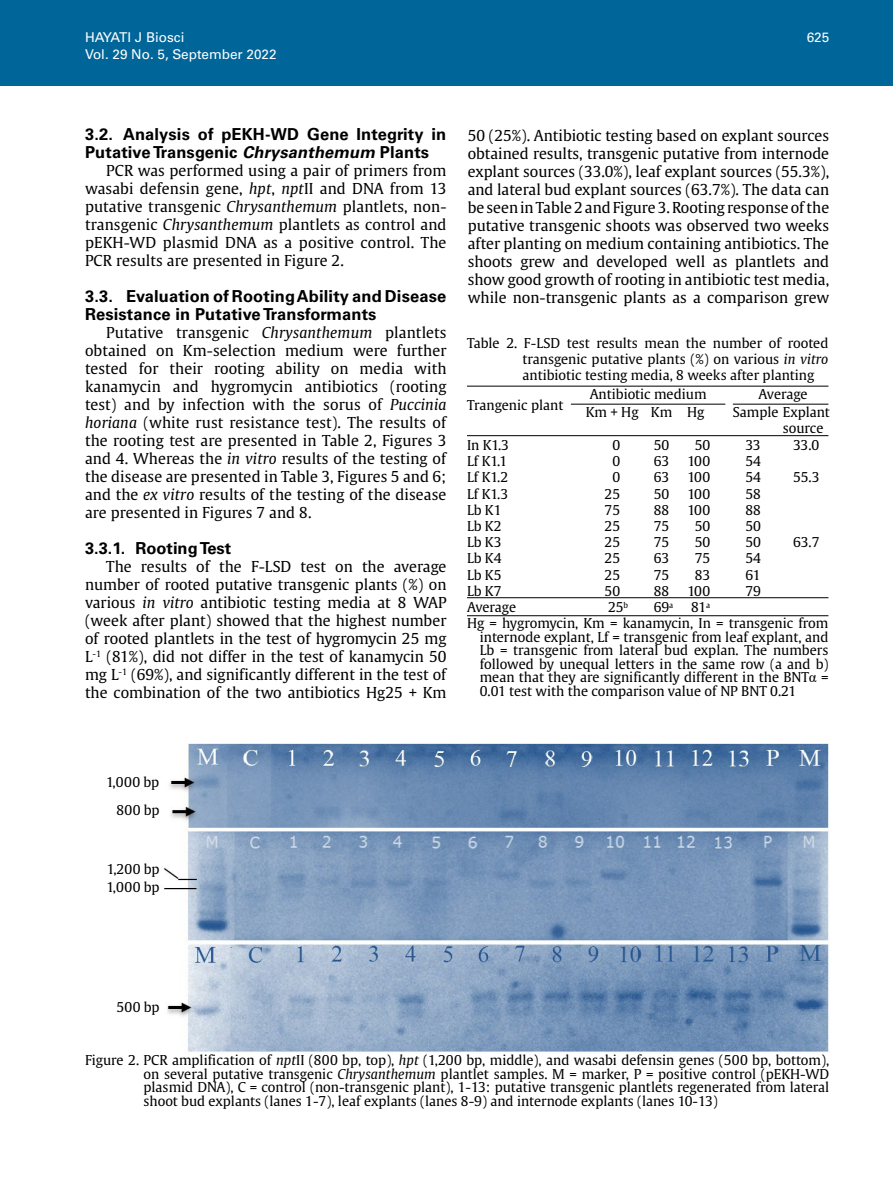
<style>
.page{position:relative;width:893px;height:1191px;background:#fff}
.page>*{position:absolute;margin:0;border:0;box-sizing:border-box;transform-origin:0 0}
.t1{font:700 16.5px/18px "Univers LT Std";letter-spacing:.01em;color:#000}
.t2{font:15px/18px "Gulliver";color:#000;text-align:justify}
.t3{font:13.5px/16.2px "Gulliver";color:#000;text-align:justify}
.t4{font:13.5px "Univers LT Std";color:#fff}
.t5{font:13.5px/18.3px "Gulliver";letter-spacing:.02em;color:#000}
.s1{font-style:italic}
.s2{font-family:"Times New Roman";font-size:15px}
</style>
<div class="page">
<div style="left:0;top:0;width:893px;height:85px;background:#069"></div>
<img style="left:163px;top:743px;width:666px;height:309px">
<hr style="left:467px;top:386px;width:361px;height:1px;background:#000">
<hr style="left:571px;top:404px;width:154px;height:1px;background:#000">
<hr style="left:733px;top:404px;width:95px;height:1px;background:#000">
<hr style="left:467px;top:435px;width:361px;height:1px;background:#000">
<hr style="left:467px;top:597px;width:361px;height:1px;background:#000">
<hr style="left:467px;top:615px;width:361px;height:1px;background:#000">
<p class="t4" style="left:85px;top:30px;width:101px">HAYATI J Biosci</p>
<p class="t4" style="left:807px;top:30px;width:24px">625</p>
<p class="t4" style="left:85px;top:46px;width:193px">Vol. 29 No. 5, September 2022</p>
<p class="t1" style="left:85px;top:126px;width:363px">3.2. Analysis of pEKH-WD Gene Integrity in<br>Putative Transgenic <span class="s1">Chrysanthemum</span> Plants</p>
<p class="t2" style="left:85px;top:162px;width:363px;text-indent:21px">PCR was performed using a pair of primers from wasabi defensin gene, <span class="s1">hpt</span>, <span class="s1">npt</span>II and DNA from 13 putative transgenic <span class="s1">Chrysanthemum</span> plantlets, non&shy;transgenic <span class="s1">Chrysanthemum</span> plantlets as control and pEKH-WD plasmid DNA as a positive control. The PCR results are presented in Figure 2.</p>
<p class="t1" style="left:85px;top:288px;width:363px">3.3. Evaluation of Rooting Ability and Disease<br>Resistance in Putative Transformants</p>
<p class="t2" style="left:85px;top:324px;width:363px;text-indent:21px">Putative transgenic <span class="s1">Chrysanthemum</span> plantlets obtained on Km-selection medium were further tested for their rooting ability on media with kanamycin and hygromycin antibiotics (rooting test) and by infection with the sorus of <span class="s1">Puccinia horiana</span> (white rust resistance test). The results of the rooting test are presented in Table 2, Figures 3 and 4. Whereas the <span class="s1">in vitro</span> results of the testing of the disease are presented in Table 3, Figures 5 and 6; and the <span class="s1">ex vitro</span> results of the testing of the disease are presented in Figures 7 and 8.</p>
<p class="t1" style="left:85px;top:540px;width:148px">3.3.1. Rooting Test</p>
<p class="t2" style="left:85px;top:558px;width:363px;text-indent:21px">The results of the F-LSD test on the average number of rooted putative transgenic plants (%) on various <span class="s1">in vitro</span> antibiotic testing media at 8 WAP (week after plant) showed that the highest number of rooted plantlets in the test of hygromycin 25 mg L<sup>-1</sup> (81%), did not differ in the test of kanamycin 50 mg L<sup>-1</sup> (69%), and significantly different in the test of the combination of the two antibiotics Hg25 + Km</p>
<p class="t2" style="left:468px;top:126px;width:363px">50 (25%). Antibiotic testing based on explant sources obtained results, transgenic putative from internode explant sources (33.0%), leaf explant sources (55.3%), and lateral bud explant sources (63.7%). The data can be seen in Table 2 and Figure 3. Rooting response of the putative transgenic shoots was observed two weeks after planting on medium containing antibiotics. The shoots grew and developed well as plantlets and show good growth of rooting in antibiotic test media, while non-transgenic plants as a comparison grew</p>
<p class="t3" style="left:522px;top:335px;width:307px;text-indent:-55px">Table 2. F-LSD test results mean the number of rooted transgenic putative plants (%) on various <span class="s1">in vitro </span>antibiotic testing media, 8 weeks after planting</p>
<p class="t3" style="left:467px;top:396px;width:98px">Trangenic plant</p>
<p class="t3" style="left:467px;top:437px;width:44px;text-align:left">In K1.3<br>Lf K1.1<br>Lf K1.2<br>Lf K1.3<br>Lb K1<br>Lb K2<br>Lb K3<br>Lb K4<br>Lb K5<br>Lb K7</p>
<p class="t3" style="left:586px;top:385px;width:122px;line-height:18px">Antibiotic medium<br>Km + Hg</p>
<p class="t3" style="left:605px;top:437px;width:25px;text-align:center">0<br>0<br>0<br>25<br>75<br>25<br>25<br>25<br>25<br>50<br>25<sup>b</sup></p>
<p class="t3" style="left:733px;top:385px;width:99px;line-height:18px;text-align:center">Average<br>Sample Explant</p>
<p class="t3" style="left:783px;top:420px;width:42px">source</p>
<p class="t3" style="left:745px;top:437px;width:17px">33<br>54<br>54<br>58<br>88<br>50<br>50<br>54<br>61<br>79</p>
<p class="t3" style="left:793px;top:437px;width:28px">33.0</p>
<p class="t3" style="left:651px;top:404px;width:23px">Km</p>
<p class="t3" style="left:654px;top:437px;width:21px;text-align:left">50<br>63<br>63<br>50<br>88<br>75<br>75<br>63<br>75<br>88<br>69<sup>a</sup></p>
<p class="t3" style="left:687px;top:404px;width:19px">Hg</p>
<p class="t3" style="left:687px;top:437px;width:24px;text-align:center">50<br>100<br>100<br>100<br>100<br>50<br>50<br>75<br>83<br>100<br>81<sup>a</sup></p>
<p class="t3" style="left:793px;top:469px;width:28px">55.3</p>
<p class="t3" style="left:793px;top:534px;width:28px">63.7</p>
<p class="t3" style="left:467px;top:599px;width:363px">Average<br>Hg = hygromycin, Km = kanamycin, In = transgenic from</p>
<p class="t3" style="left:480px;top:630px;width:350px;line-height:13.5px">internode explant, Lf = transgenic from leaf explant, and Lb = transgenic from lateral bud explan. The numbers followed by unequal letters in the same row (a and b) mean that they are significantly different in the BNT<span class="s2">α</span> = 0.01 test with the comparison value of NP BNT 0.21</p>
<p class="t3" style="left:106px;top:767px;width:55px;line-height:28.5px;text-align:right">1,000 bp<br>800 bp</p>
<p class="t5" style="left:106px;top:859px;width:55px">1,200 bp<br>1,000 bp</p>
<p class="t3" style="left:117px;top:999px;width:45px">500 bp</p>
<p class="t3" style="left:144px;top:1053px;width:687px;line-height:13.5px;text-indent:-58px">Figure 2. PCR amplification of <span class="s1">npt</span>II (800 bp, top), <span class="s1">hpt</span> (1,200 bp, middle), and wasabi defensin genes (500 bp, bottom), on several putative transgenic <span class="s1">Chrysanthemum</span> plantlet samples. M = marker, P = positive control (pEKH-WD plasmid DNA), C = control (non-transgenic plant), 1-13: putative transgenic plantlets regenerated from lateral shoot bud explants (lanes 1-7), leaf explants (lanes 8-9) and internode explants (lanes 10-13)</p>
</div>
